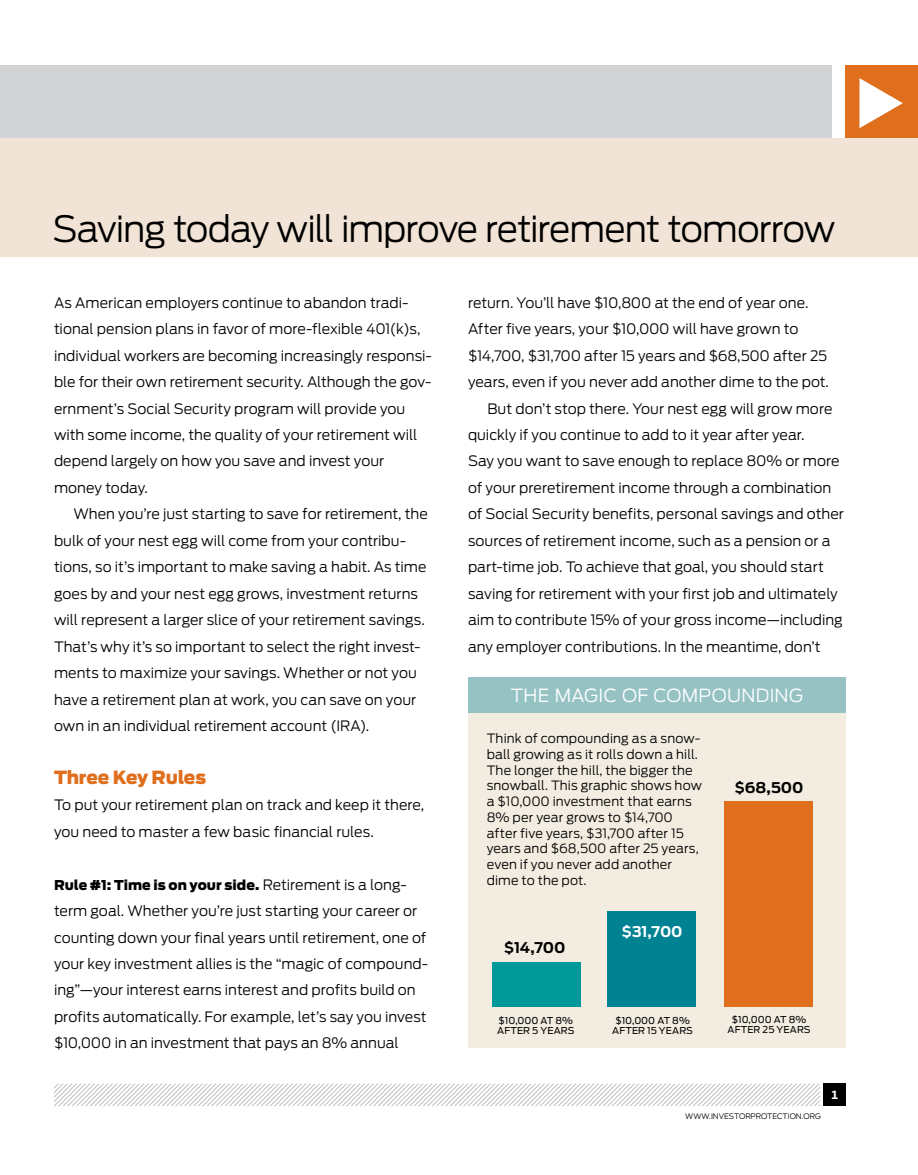
<style>
.page{position:relative;width:918px;height:1175px;background:#fff}
.page>*{position:absolute;margin:0;border:0;box-sizing:border-box;transform-origin:0 0}
.t1{font:300 36px "Antenna";letter-spacing:-.035em;color:#000}
.t2{font:300 18px "Antenna";letter-spacing:.025em;color:#fff}
.t3{font:900 18px "Antenna";letter-spacing:-.01em;color:#df6f1d}
.t4{font:700 14.7px "Antenna";letter-spacing:-.005em;color:#000}
.t5{font:700 14.7px "Antenna";color:#fff}
.t6{font:300 14.25px/26.4px "Antenna";letter-spacing:-.005em;color:#000}
.t7{font:900 13.5px "Antenna";color:#000}
.t8{font:300 12.75px/15.8px "Antenna";letter-spacing:.005em;color:#000}
.t9{font:10.5px "Retina Micro D10";color:#fff}
.t10{font:9.45px/10.5px "Antenna";letter-spacing:.005em;color:#000;text-align:center}
.t11{font:300 7.5px "Antenna";letter-spacing:-.005em;color:#000}
.s1{font-weight:300;font-size:14.25px}
</style>
<div class="page">
<div style="left:823px;top:1083px;width:23px;height:23px;background:#000"></div>
<svg style="left:54px;top:1083px;width:767px;height:24px"></svg>
<div style="left:0;top:66px;width:832px;height:72px;background:#d1d3d4"></div>
<div style="left:846px;top:66px;width:72px;height:72px;background:#df6f1d"></div>
<svg style="left:859px;top:78px;width:44px;height:50px"></svg>
<div style="left:0;top:138px;width:918px;height:118px;background:#f1e4d7"></div>
<div style="left:468px;top:704px;width:378px;height:344px;background:#f2ece1"></div>
<div style="left:468px;top:677px;width:378px;height:35px;background:#96c2c4"></div>
<div style="left:492px;top:962px;width:88px;height:45px;background:#00999a"></div>
<div style="left:608px;top:911px;width:88px;height:96px;background:#008293"></div>
<div style="left:724px;top:801px;width:89px;height:206px;background:#df6f1d"></div>
<h1 class="t1" style="left:52px;top:208px;width:784px">Saving today will improve retirement tomorrow</h1>
<p class="t6" style="left:54px;top:289px;width:379px">As American employers continue to abandon tradi&shy;tional pension plans in favor of more-flexible 401(k)s, individual workers are becoming increasingly responsi&shy;ble for their own retirement security. Although the gov&shy;ernment’s Social Security program will provide you with some income, the quality of your retirement will depend largely on how you save and invest your money today.</p>
<p class="t6" style="left:54px;top:501px;width:375px;text-indent:19px">When you’re just starting to save for retirement, the bulk of your nest egg will come from your contribu&shy;tions, so it’s important to make saving a habit. As time goes by and your nest egg grows, investment returns will represent a larger slice of your retirement savings.<br>That’s why it’s so important to select the right invest&shy;ments to maximize your savings. Whether or not you have a retirement plan at work, you can save on your own in an individual retirement account (IRA).</p>
<p class="t3" style="left:54px;top:766px;width:154px">Three Key Rules</p>
<p class="t6" style="left:54px;top:792px;width:372px">To put your retirement plan on track and keep it there, you need to master a few basic financial rules.</p>
<p class="t7" style="left:54px;top:876px;width:354px">Rule #1: Time is on your side. <span class="s1">Retirement is a long-</span></p>
<p class="t6" style="left:54px;top:897px;width:374px">term goal. Whether you’re just starting your career or counting down your final years until retirement, one of your key investment allies is the “magic of compound&shy;ing”—your interest earns interest and profits build on profits automatically. For example, let’s say you invest $10,000 in an investment that pays an 8% annual</p>
<p class="t6" style="left:468px;top:289px;width:342px">return. You’ll have $10,800 at the end of year one.</p>
<p class="t6" style="left:468px;top:316px;width:332px">After five years, your $10,000 will have grown to</p>
<p class="t6" style="left:468px;top:342px;width:361px">$14,700, $31,700 after 15 years and $68,500 after 25</p>
<p class="t6" style="left:468px;top:369px;width:363px">years, even if you never add another dime to the pot.</p>
<p class="t6" style="left:488px;top:395px;width:347px">But don’t stop there. Your nest egg will grow more</p>
<p class="t6" style="left:468px;top:422px;width:338px">quickly if you continue to add to it year after year.</p>
<p class="t6" style="left:468px;top:448px;width:373px">Say you want to save enough to replace 80% or more</p>
<p class="t6" style="left:468px;top:474px;width:365px">of your preretirement income through a combination</p>
<p class="t6" style="left:468px;top:501px;width:377px">of Social Security benefits, personal savings and other</p>
<p class="t6" style="left:468px;top:527px;width:364px">sources of retirement income, such as a pension or a</p>
<p class="t6" style="left:468px;top:554px;width:357px">part-time job. To achieve that goal, you should start</p>
<p class="t6" style="left:468px;top:580px;width:371px">saving for retirement with your first job and ultimately</p>
<p class="t6" style="left:468px;top:607px;width:376px">aim to contribute 15% of your gross income—including</p>
<p class="t6" style="left:468px;top:633px;width:354px">any employer contributions. In the meantime, don’t</p>
<p class="t2" style="left:511px;top:684px;width:57px">the magic</p>
<p class="t2" style="left:622px;top:684px;width:179px">of compoundi ng</p>
<p class="t8" style="left:487px;top:730px;width:217px">Think of compounding as a snow&shy;ball growing as it rolls down a hill.<br>The longer the hill, the bigger the snowball. This graphic shows how a $10,000 investment that earns<br>8% per year grows to $14,700 after five years, $31,700 after 15 years and $68,500 after 25 years, even if you never add another dime to the pot.</p>
<p class="t4" style="left:504px;top:938px;width:63px">$14,700</p>
<p class="t5" style="left:622px;top:923px;width:62px">$31,700</p>
<p class="t4" style="left:735px;top:778px;width:70px">$68,500</p>
<p class="t10" style="left:497px;top:1014px;width:79px;text-align:left">$10,000 AT 8%<br>AFTER 5 YEARS</p>
<p class="t10" style="left:612px;top:1014px;width:82px">$10,000 AT 8%<br>AFTER 15 YEARS</p>
<p class="t10" style="left:728px;top:1014px;width:85px">$10,000 AT 8%<br>AFTER 25 YEARS</p>
<p class="t11" style="left:685px;top:1111px;width:10px">www</p>
<p class="t11" style="left:709px;top:1111px;width:64px">.i nvestorprotecti</p>
<p class="t11" style="left:790px;top:1111px;width:31px">on.org</p>
<p class="t9" style="left:831px;top:1088px;width:8px">1</p>
</div>
